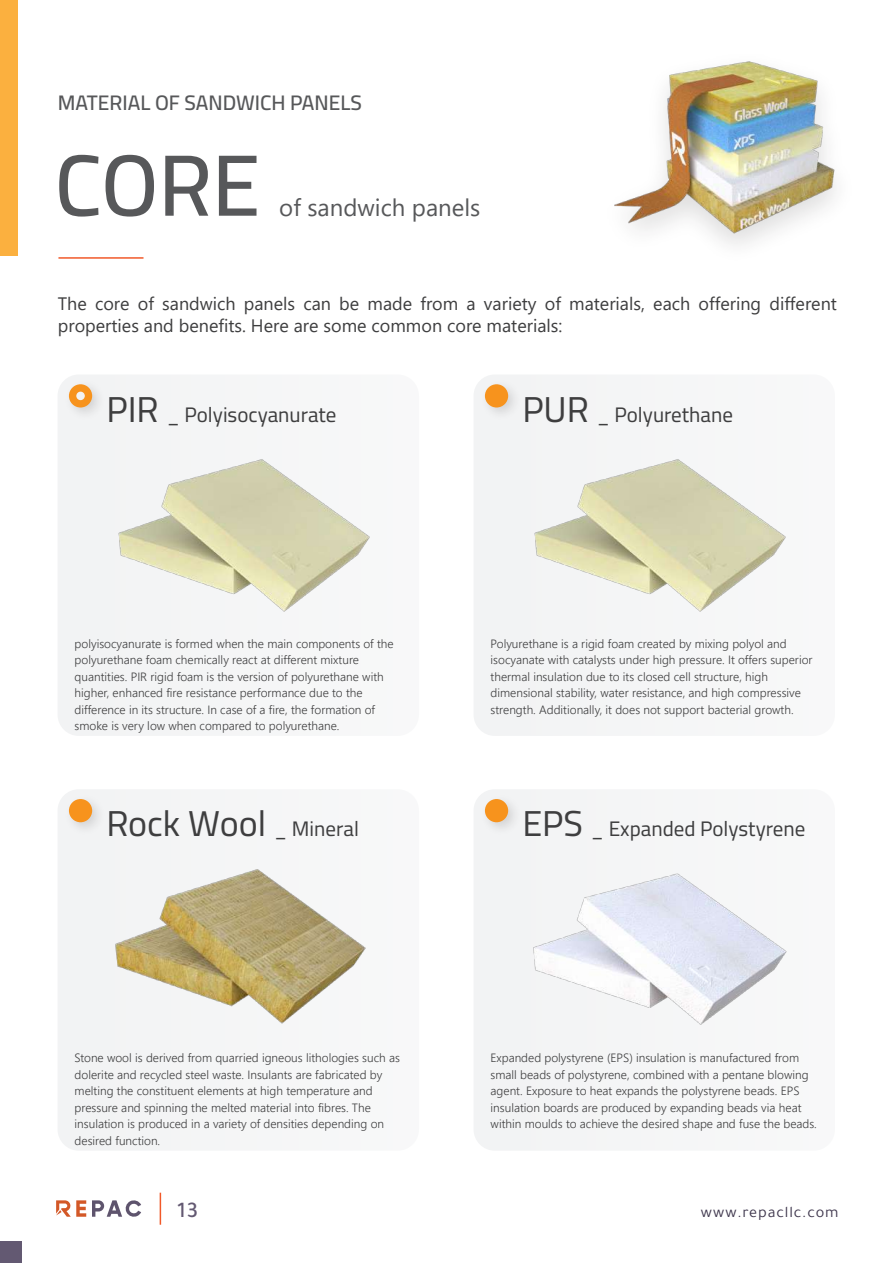
<style>
.page{position:relative;width:893px;height:1263px;background:#fff}
.page>*{position:absolute;margin:0;border:0;box-sizing:border-box;transform-origin:0 0}
.t1{font:600 87px "Cairo";color:#57585a}
.t2{font:36px "Cairo";color:#3e3e3f}
.t3{font:24px "Segoe UI";color:#57585a}
.t4{font:500 22.5px "Tajawal";color:#635972}
.t5{font:21px "Cairo";color:#3e3e3f}
.t6{font:600 21px "Cairo";color:#57585a}
.t7{font:18px/21.6px "Segoe UI";color:#3e3e3f}
.t8{font:16.05px "Tajawal";letter-spacing:.055em;color:#3f374d}
.t9{font:300 12px/16.5px "Segoe UI";color:#3e3e3f}
.s1{font-size:36px}
.s2{font-size:21px}
</style>
<div class="page">
<div style="left:474px;top:790px;width:167px;height:360px;background:#f2f3f4"></div>
<img style="left:508px;top:814px;width:279px;height:292px">
<img style="left:476px;top:790px;width:50px;height:49px">
<div style="left:485px;top:799px;width:23px;height:23px;background:#f7931d;border-radius:50%"></div>
<div style="left:0;top:1242px;width:21px;height:21px;background:#635972"></div>
<svg style="left:56px;top:1200px;width:30px;height:17px"></svg>
<svg style="left:92px;top:1200px;width:49px;height:17px"></svg>
<hr style="left:160px;top:1193px;width:1px;height:32px;background:#f15929">
<img style="left:614px;top:61px;width:222px;height:184px">
<div style="left:474px;top:375px;width:167px;height:361px;background:#f2f3f4"></div>
<img style="left:515px;top:396px;width:271px;height:286px">
<img style="left:476px;top:376px;width:50px;height:49px">
<div style="left:485px;top:384px;width:23px;height:23px;background:#f7931d;border-radius:50%"></div>
<div style="left:58px;top:375px;width:167px;height:361px;background:#f2f3f4"></div>
<img style="left:99px;top:396px;width:271px;height:286px">
<img style="left:60px;top:376px;width:49px;height:49px">
<div style="left:69px;top:384px;width:23px;height:23px;background:#f7931d;border-radius:50%"></div>
<div style="left:76px;top:392px;width:9px;height:8px;background:#f2f3f4;border-radius:50%"></div>
<div style="left:58px;top:790px;width:167px;height:360px;background:#f2f3f4"></div>
<img style="left:78px;top:791px;width:288px;height:302px">
<img style="left:60px;top:790px;width:49px;height:49px">
<div style="left:69px;top:799px;width:23px;height:23px;background:#f7931d;border-radius:50%"></div>
<hr style="left:58px;top:257px;width:85px;height:2px;background:#f15929">
<div style="left:0;top:0;width:17px;height:255px;background:#fbb03f"></div>
<h3 class="t6" style="left:58px;top:87px;width:306px">MATERIAL OF SANDWICH PANELS</h3>
<h1 class="t1" style="left:55px;top:121px;width:207px">CORE</h1>
<h3 class="t3" style="left:279px;top:185px;width:203px">of sandwich panels</h3>
<h3 class="t7" style="left:58px;top:291px;width:781px">The core of sandwich panels can be made from a variety of materials, each offering different properties and benefits. Here are some common core materials:</h3>
<h3 class="t5" style="left:106px;top:399px;width:232px"><span class="s1">PIR</span> _ Polyisocyanurate</h3>
<h3 class="t5" style="left:522px;top:399px;width:212px"><span class="s1">PUR</span> _ Polyurethane</h3>
<p class="t9" style="left:75px;top:634px;width:320px">polyisocyanurate is formed when the main components of the polyurethane foam chemically react at different mixture quantities. PIR rigid foam is the version of polyurethane with higher, enhanced fire resistance performance due to the difference in its structure. In case of a fire, the formation of smoke is very low when compared to polyurethane.</p>
<p class="t9" style="left:491px;top:634px;width:323px">Polyurethane is a rigid foam created by mixing polyol and isocyanate with catalysts under high pressure. It offers superior thermal insulation due to its closed cell structure, high dimensional stability, water resistance, and high compressive strength. Additionally, it does not support bacterial growth.</p>
<h2 class="t2" style="left:106px;top:797px;width:254px">Rock Wool <span class="s2">_ Mineral</span></h2>
<h3 class="t5" style="left:522px;top:813px;width:285px"><span class="s1">EPS</span> _ Expanded Polystyrene</h3>
<p class="t9" style="left:75px;top:1049px;width:327px">Stone wool is derived from quarried igneous lithologies such as dolerite and recycled steel waste. Insulants are fabricated by melting the constituent elements at high temperature and pressure and spinning the melted material into fibres. The insulation is produced in a variety of densities depending on desired function.</p>
<p class="t9" style="left:491px;top:1049px;width:328px">Expanded polystyrene (EPS) insulation is manufactured from small beads of polystyrene, combined with a pentane blowing agent. Exposure to heat expands the polystyrene beads. EPS insulation boards are produced by expanding beads via heat within moulds to achieve the desired shape and fuse the beads.</p>
<h3 class="t4" style="left:177px;top:1194px;width:22px">13</h3>
<h3 class="t8" style="left:701px;top:1201px;width:139px">www.repacllc.com</h3>
</div>
